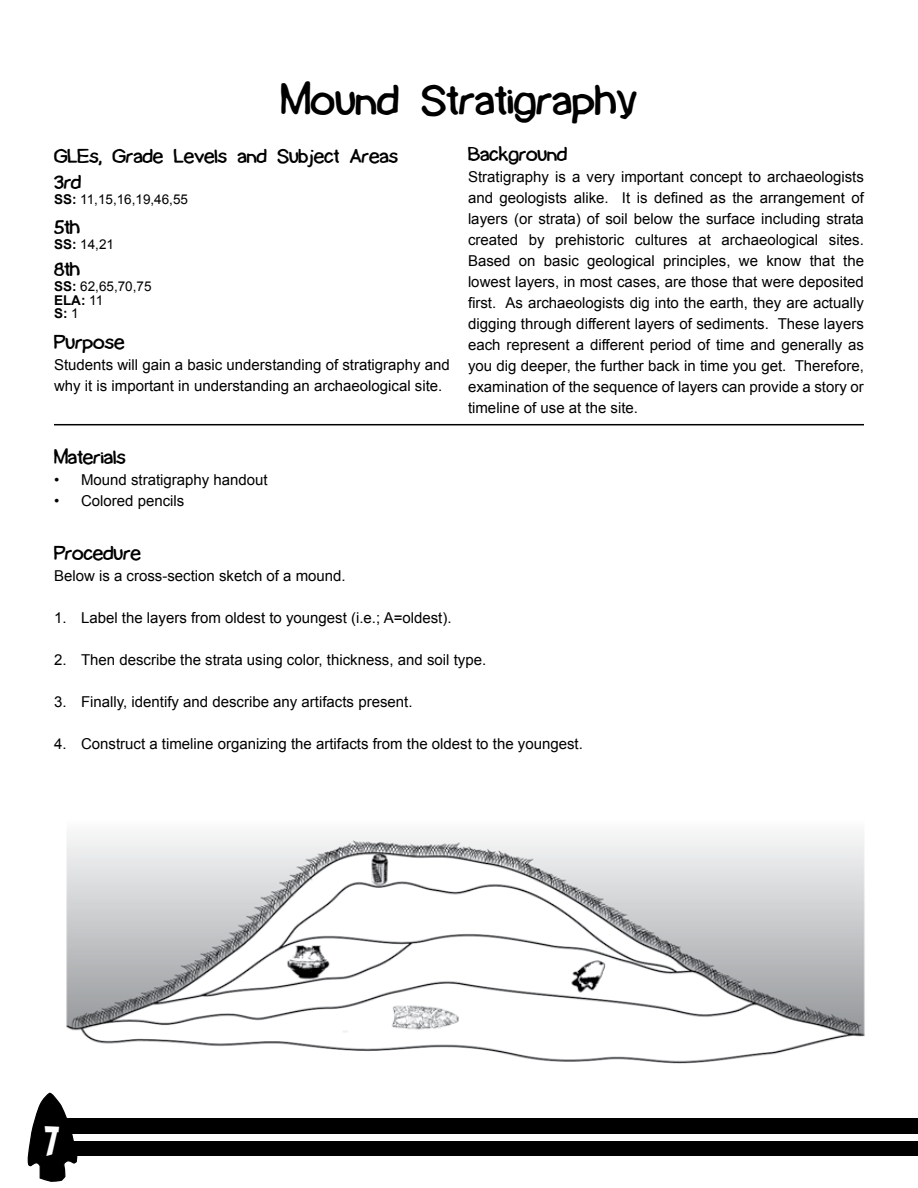
<style>
.page{position:relative;width:918px;height:1188px;background:#fff}
.page>*{position:absolute;margin:0;border:0;box-sizing:border-box;transform-origin:0 0}
.t1{font:45px "Lamebrain BRK";color:#000}
.t2{font:39px "Radioactive Granny";color:#fff}
.t3{font:21px "Lamebrain BRK";color:#000}
.t4{font:15px/21px "Arial";color:#000}
.t5{font:13.5px/13.5px "Arial";color:#000}
.s1{font-weight:700}
</style>
<div class="page">
<div style="left:55px;top:1118px;width:863px;height:38px;background:#000"></div>
<div style="left:61px;top:1134px;width:857px;height:7px;background:#fff"></div>
<svg style="left:27px;top:1092px;width:51px;height:90px"></svg>
<hr style="left:54px;top:424px;width:810px;height:1px;background:#000">
<img style="left:66px;top:834px;width:799px;height:230px">
<h1 class="t1" style="left:281px;top:80px;width:358px">Mound Stratigraphy</h1>
<h3 class="t3" style="left:54px;top:146px;width:346px">GLEs, Grade Levels and Subject Areas</h3>
<p class="t5" style="left:54px;top:193px;width:136px"><span class="s1">SS:</span> 11,15,16,19,46,55</p>
<p class="t5" style="left:54px;top:238px;width:62px"><span class="s1">SS:</span> 14,21</p>
<p class="t5" style="left:54px;top:280px;width:99px"><span class="s1">SS:</span> 62,65,70,75<br><span class="s1">ELA:</span> 11<br><span class="s1">S:</span> 1</p>
<h3 class="t3" style="left:54px;top:173px;width:29px">3rd</h3>
<h3 class="t3" style="left:54px;top:217px;width:28px">5th</h3>
<h3 class="t3" style="left:54px;top:259px;width:28px">8th</h3>
<h3 class="t3" style="left:54px;top:332px;width:72px">Purpose</h3>
<p class="t4" style="left:54px;top:354px;width:397px">Students will gain a basic understanding of stratigraphy and why it is important in understanding an archaeological site.</p>
<h3 class="t3" style="left:468px;top:145px;width:101px">Background</h3>
<p class="t4" style="left:468px;top:167px;width:398px;text-align:justify">Stratigraphy is a very important concept to archaeologists and geologists alike. It is defined as the arrangement of layers (or strata) of soil below the surface including strata created by prehistoric cultures at archaeological sites.<br>Based on basic geological principles, we know that the lowest layers, in most cases, are those that were deposited first. As archaeologists dig into the earth, they are actually digging through different layers of sediments. These layers each represent a different period of time and generally as you dig deeper, the further back in time you get. Therefore, examination of the sequence of layers can provide a story or timeline of use at the site.</p>
<h3 class="t3" style="left:54px;top:448px;width:73px">Materials</h3>
<p class="t4" style="left:81px;top:469px;width:188px">Mound stratigraphy handout<br>Colored pencils</p>
<h3 class="t3" style="left:54px;top:544px;width:88px">Procedure</h3>
<p class="t4" style="left:54px;top:565px;width:293px">Below is a cross-section sketch of a mound.</p>
<p class="t4" style="left:81px;top:607px;width:372px">Label the layers from oldest to youngest (i.e.; A=oldest).</p>
<p class="t4" style="left:81px;top:649px;width:407px">Then describe the strata using color, thickness, and soil type.</p>
<p class="t4" style="left:81px;top:691px;width:333px">Finally, identify and describe any artifacts present.</p>
<p class="t4" style="left:81px;top:733px;width:503px">Construct a timeline organizing the artifacts from the oldest to the youngest.</p>
<p class="t4" style="left:54px;top:469px;width:7px">• •</p>
<p class="t4" style="left:54px;top:607px;width:14px">1.</p>
<p class="t4" style="left:54px;top:649px;width:14px">2.</p>
<p class="t4" style="left:54px;top:691px;width:14px">3.</p>
<p class="t4" style="left:54px;top:733px;width:14px">4.</p>
<h2 class="t2" style="left:44px;top:1118px;width:18px">7</h2>
</div>
